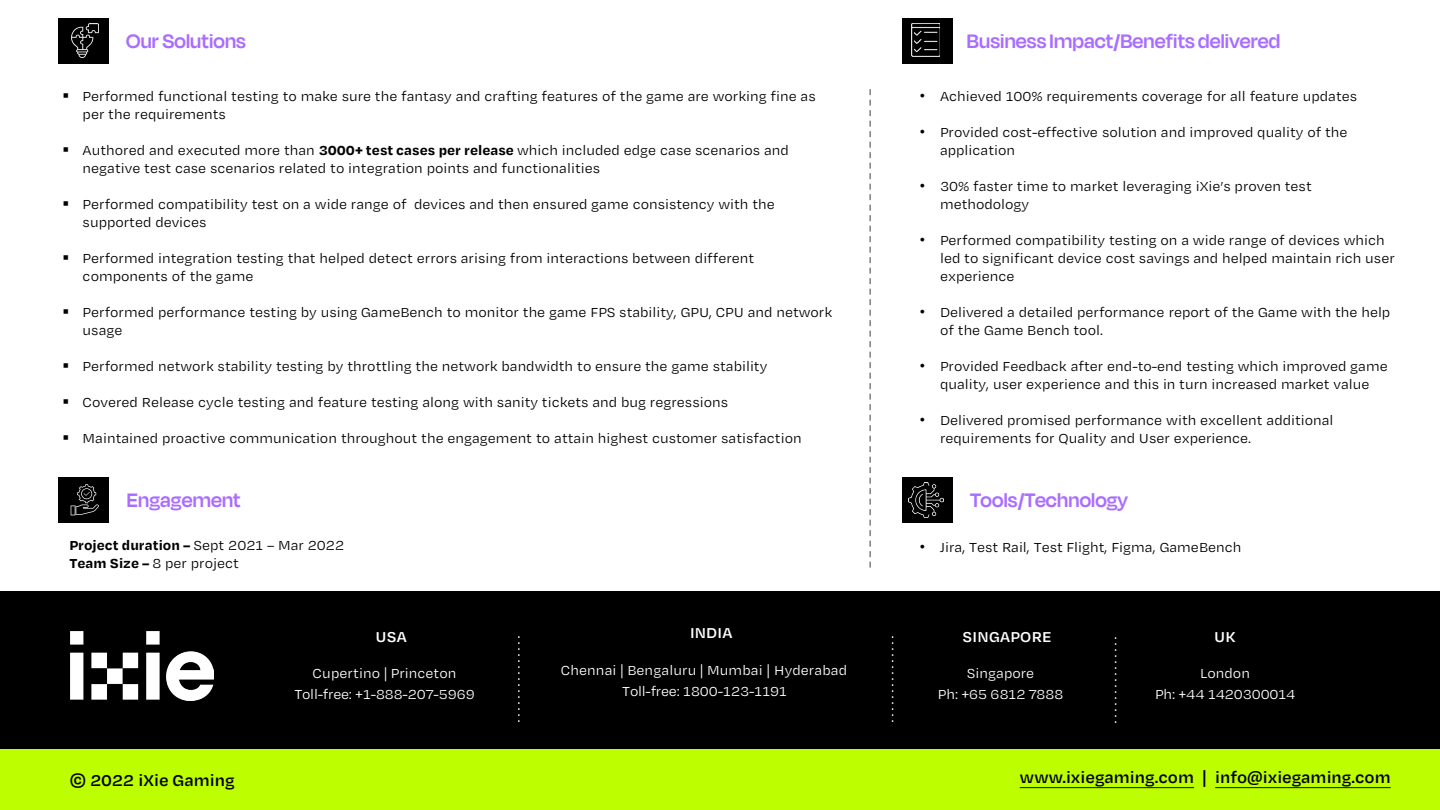
<style>
.page{position:relative;width:1440px;height:810px;background:#fff}
.page>*{position:absolute;margin:0;border:0;box-sizing:border-box;transform-origin:0 0}
.t1{font:600 22.5px "Degular Display";letter-spacing:.01em;color:#a96dff}
.t2{font:600 18px "Degular Text";color:#000}
.t3{font:600 16.5px "Degular Text";letter-spacing:.015em;color:#fff}
.t4{font:15px/18px "Degular Text";color:#000}
.t5{font:15px "Degular Text";color:#fff}
.t6{font:700 15px "Degular Text";color:#000}
.s1{font-weight:700}
.s2{font-weight:400}
.s3{font-family:"Arial"}
</style>
<div class="page">
<div style="left:0;top:592px;width:1440px;height:218px;background:#000"></div>
<div style="left:0;top:749px;width:1440px;height:61px;background:#bdfe00"></div>
<svg style="left:518px;top:636px;width:2px;height:86px"></svg>
<svg style="left:892px;top:636px;width:1px;height:86px"></svg>
<svg style="left:1115px;top:637px;width:1px;height:86px"></svg>
<svg style="left:1020px;top:787px;width:174px;height:1px"></svg>
<svg style="left:1215px;top:787px;width:176px;height:1px"></svg>
<div style="left:58px;top:18px;width:50px;height:45px;background:#000"></div>
<svg style="left:869px;top:89px;width:2px;height:479px"></svg>
<div style="left:902px;top:18px;width:50px;height:45px;background:#000"></div>
<div style="left:902px;top:478px;width:50px;height:45px;background:#000"></div>
<img style="left:71px;top:24px;width:27px;height:33px">
<img style="left:908px;top:482px;width:36px;height:36px">
<img style="left:912px;top:24px;width:27px;height:32px">
<img style="left:70px;top:631px;width:143px;height:69px">
<div style="left:58px;top:477px;width:51px;height:45px;background:#000"></div>
<svg style="left:71px;top:485px;width:28px;height:30px"></svg>
<p class="t1" style="left:126px;top:28px;width:121px">Our Solutions</p>
<p class="t4" style="left:83px;top:87px;width:735px;text-indent:-20px">▪ Performed functional testing to make sure the fantasy and crafting features of the game are working fine as per the requirements</p>
<p class="t4" style="left:83px;top:141px;width:708px;text-indent:-20px">▪ Authored and executed more than <span class="s1">3000+ test cases per release</span> which included edge case scenarios and negative test case scenarios related to integration points and functionalities</p>
<p class="t4" style="left:83px;top:195px;width:694px;text-indent:-20px">▪ Performed compatibility test on a wide range of devices and then ensured game consistency with the supported devices</p>
<p class="t4" style="left:83px;top:249px;width:673px;text-indent:-20px">▪ Performed integration testing that helped detect errors arising from interactions between different components of the game</p>
<p class="t4" style="left:83px;top:303px;width:751px;text-indent:-20px">▪ Performed performance testing by using GameBench to monitor the game FPS stability, GPU, CPU and network usage</p>
<p class="t4" style="left:62px;top:357px;width:706px">▪ Performed network stability testing by throttling the network bandwidth to ensure the game stability</p>
<p class="t4" style="left:62px;top:393px;width:667px">▪ Covered Release cycle testing and feature testing along with sanity tickets and bug regressions</p>
<p class="t4" style="left:62px;top:429px;width:741px">▪ Maintained proactive communication throughout the engagement to attain highest customer satisfaction</p>
<p class="t1" style="left:127px;top:487px;width:115px">Engagement</p>
<p class="t6" style="left:69px;top:535px;width:276px">Project duration – <span class="s2">Sept 2021 – Mar 2022</span></p>
<p class="t4" style="left:69px;top:553px;width:171px"><span class="s1">Team Size –</span> 8 per project</p>
<p class="t1" style="left:967px;top:28px;width:315px">Business Impact/Benefits delivered</p>
<p class="t4" style="left:920px;top:86px;width:439px"><span class="s3">•</span> Achieved 100% requirements coverage for all feature updates</p>
<p class="t4" style="left:940px;top:122px;width:409px;text-indent:-20px"><span class="s3">•</span> Provided cost-effective solution and improved quality of the application</p>
<p class="t4" style="left:940px;top:176px;width:373px;text-indent:-20px"><span class="s3">•</span> 30% faster time to market leveraging iXie’s proven test methodology</p>
<p class="t4" style="left:940px;top:230px;width:456px;text-indent:-20px"><span class="s3">•</span> Performed compatibility testing on a wide range of devices which led to significant device cost savings and helped maintain rich user experience</p>
<p class="t4" style="left:940px;top:302px;width:452px;text-indent:-20px"><span class="s3">•</span> Delivered a detailed performance report of the Game with the help of the Game Bench tool.</p>
<p class="t4" style="left:920px;top:356px;width:469px;text-align:center"><span class="s3">•</span> Provided Feedback after end-to-end testing which improved game quality, user experience and this in turn increased market value</p>
<p class="t4" style="left:940px;top:410px;width:395px;text-indent:-20px"><span class="s3">•</span> Delivered promised performance with excellent additional requirements for Quality and User experience.</p>
<p class="t1" style="left:970px;top:487px;width:159px">Tools/Technology</p>
<p class="t4" style="left:920px;top:538px;width:323px"><span class="s3">•</span> Jira, Test Rail, Test Flight, Figma, GameBench</p>
<p class="t3" style="left:690px;top:622px;width:44px">INDIA</p>
<p class="t5" style="left:561px;top:661px;width:288px">Chennai | Bengaluru | Mumbai | Hyderabad</p>
<p class="t5" style="left:622px;top:682px;width:166px">Toll-free: 1800-123-1191</p>
<p class="t3" style="left:375px;top:626px;width:33px">USA</p>
<p class="t3" style="left:962px;top:626px;width:91px">SINGAPORE</p>
<p class="t3" style="left:1214px;top:626px;width:23px">UK</p>
<p class="t5" style="left:1200px;top:663px;width:51px">London</p>
<p class="t5" style="left:1155px;top:684px;width:142px">Ph: +44 1420300014</p>
<p class="t5" style="left:313px;top:663px;width:145px">Cupertino | Princeton</p>
<p class="t5" style="left:294px;top:684px;width:182px">Toll-free: +1-888-207-5969</p>
<p class="t5" style="left:967px;top:663px;width:69px">Singapore</p>
<p class="t5" style="left:938px;top:684px;width:127px">Ph: +65 6812 7888</p>
<p class="t2" style="left:70px;top:769px;width:166px">© 2022 iXie Gaming</p>
<p class="t2" style="left:1020px;top:766px;width:372px">www.ixiegaming.com | info@ixiegaming.com</p>
</div>
